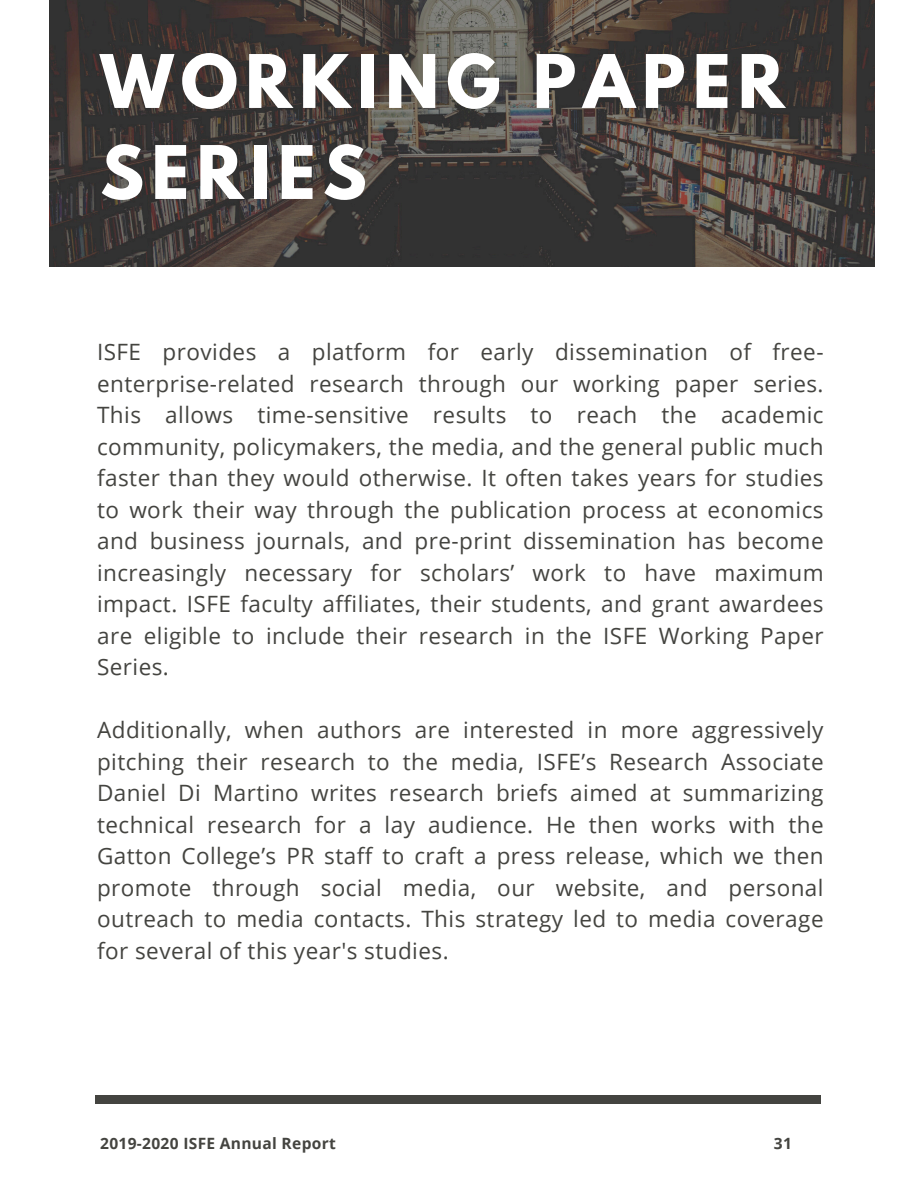
<style>
.page{position:relative;width:918px;height:1188px;background:#fff}
.page>*{position:absolute;margin:0;border:0;box-sizing:border-box;transform-origin:0 0}
.t1{font:700 65.4px/91.1px "League Spartan";letter-spacing:.11em;color:#fff}
.t2{font:22.5px/31.5px "Open Sans";letter-spacing:.02em;color:#444440;text-align:justify}
.t3{font:700 15.6px "Open Sans";letter-spacing:.02em;color:#444440}
</style>
<div class="page">
<img style="left:49px;top:0;width:826px;height:267px">
<div style="left:96px;top:1095px;width:725px;height:8px;background:#444440"></div>
<h1 class="t1" style="left:100px;top:44px;width:686px">WORKING PAPER<br>SERIES</h1>
<h2 class="t2" style="left:97px;top:336px;width:728px">ISFE provides a platform for early dissemination of free&shy;enterprise-related research through our working paper series.<br>This allows time-sensitive results to reach the academic community, policymakers, the media, and the general public much faster than they would otherwise. It often takes years for studies to work their way through the publication process at economics and business journals, and pre-print dissemination has become increasingly necessary for scholars’ work to have maximum impact. ISFE faculty affiliates, their students, and grant awardees are eligible to include their research in the ISFE Working Paper Series.</h2>
<h2 class="t2" style="left:97px;top:714px;width:728px">Additionally, when authors are interested in more aggressively pitching their research to the media, ISFE’s Research Associate Daniel Di Martino writes research briefs aimed at summarizing technical research for a lay audience. He then works with the Gatton College’s PR staff to craft a press release, which we then promote through social media, our website, and personal outreach to media contacts. This strategy led to media coverage for several of this year's studies.</h2>
<p class="t3" style="left:100px;top:1133px;width:237px">2019-2020 ISFE Annual Report</p>
<p class="t3" style="left:774px;top:1133px;width:20px">31</p>
</div>
